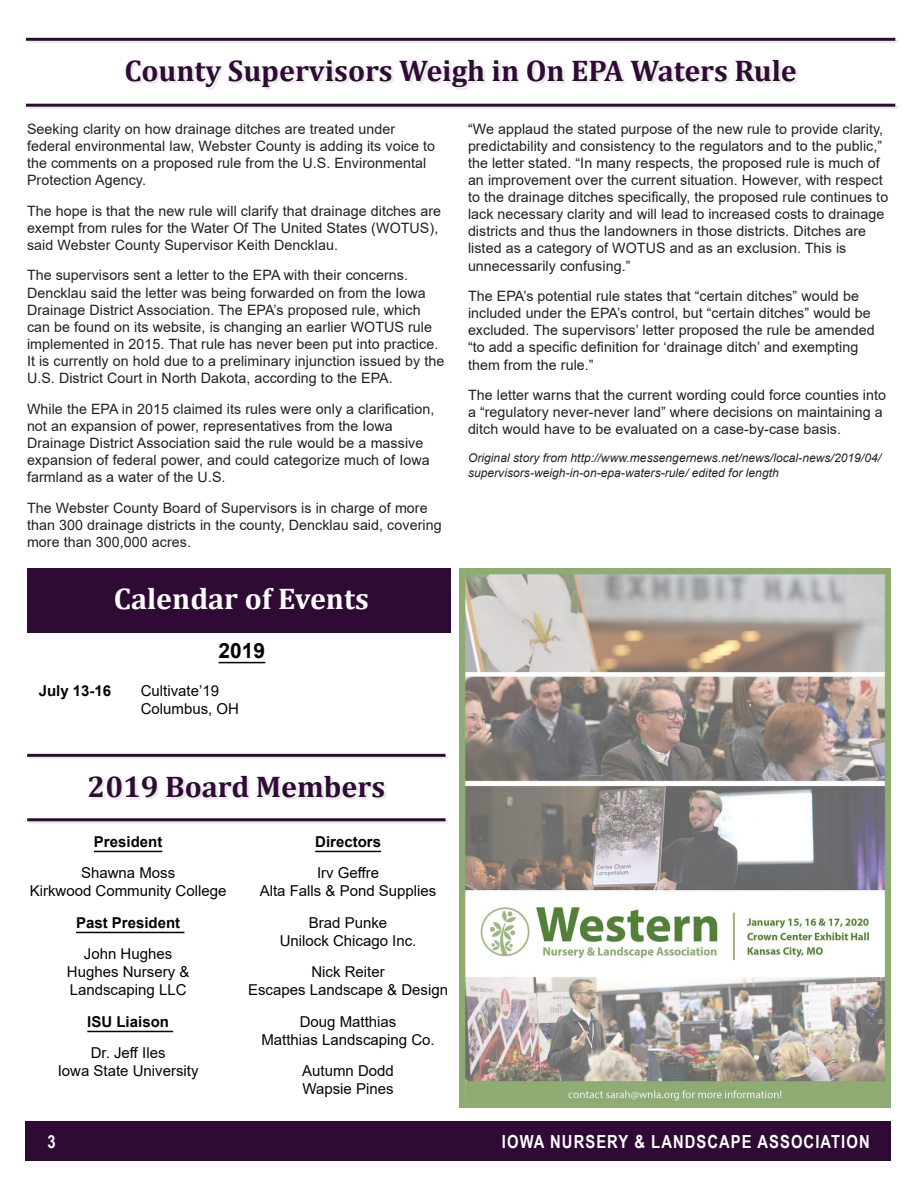
<style>
.page{position:relative;width:918px;height:1188px;background:#fff}
.page>*{position:absolute;margin:0;border:0;box-sizing:border-box;transform-origin:0 0}
.HEADING_1{font:700 30px "Cambria";color:#2f0a35}
.HEADING_1-2{font:700 30px "Cambria";color:#fff}
.Calendar_Header{font:700 21px "Arial";color:#040503}
.t1{font:700 18px "Arial Narrow";letter-spacing:.06em;color:#fff}
.Main_Paragraph{font:15px/18px "Arial";color:#040503;text-align:center}
.Main_Paragraph-2{font:700 15px "Arial";color:#040503}
.Main_Paragraph-3{font:14.25px/17.1px "Arial";letter-spacing:.005em;color:#231f20}
.Main_Paragraph-4{font:italic 12px/14.4px "Arial";letter-spacing:.005em;color:#231f20}
</style>
<div class="page">
<div style="left:26px;top:1121px;width:865px;height:40px;background:#2f0a35"></div>
<div style="left:27px;top:568px;width:424px;height:65px;background:#2f0a35"></div>
<hr style="left:219px;top:662px;width:46px;height:1px;background:#040503">
<div style="left:128px;top:62px;width:670px;height:28px;background:#231f20;opacity:.1"></div>
<hr style="left:28px;top:106px;width:870px;height:3px;background:#e9e9e9">
<hr style="left:26px;top:104px;width:869px;height:3px;background:#2f0a35">
<hr style="left:28px;top:40px;width:870px;height:3px;background:#e9e9e9">
<hr style="left:26px;top:38px;width:869px;height:3px;background:#2f0a35">
<hr style="left:94px;top:851px;width:68px;height:1px;background:#040503">
<hr style="left:76px;top:932px;width:108px;height:1px;background:#040503">
<hr style="left:87px;top:1031px;width:86px;height:1px;background:#040503">
<hr style="left:315px;top:851px;width:66px;height:1px;background:#040503">
<div style="left:91px;top:778px;width:295px;height:21px;background:#231f20;opacity:.1"></div>
<hr style="left:29px;top:820px;width:419px;height:3px;background:#231f20;opacity:.1">
<hr style="left:27px;top:818px;width:419px;height:3px;background:#2f0a35">
<hr style="left:29px;top:756px;width:419px;height:3px;background:#ecebeb">
<hr style="left:27px;top:754px;width:419px;height:3px;background:#2f0a35">
<img style="left:459px;top:568px;width:432px;height:540px">
<p class="HEADING_1" style="left:124px;top:50px;width:674px">County Supervisors Weigh in On EPA Waters Rule</p>
<p class="Main_Paragraph-3" style="left:27px;top:120px;width:410px">Seeking clarity on how drainage ditches are treated under federal environmental law, Webster County is adding its voice to the comments on a proposed rule from the U.S. Environmental Protection Agency.</p>
<p class="Main_Paragraph-3" style="left:27px;top:202px;width:416px">The hope is that the new rule will clarify that drainage ditches are exempt from rules for the Water Of The United States (WOTUS), said Webster County Supervisor Keith Dencklau.</p>
<p class="Main_Paragraph-3" style="left:27px;top:267px;width:419px">The supervisors sent a letter to the EPA with their concerns.<br>Dencklau said the letter was being forwarded on from the Iowa Drainage District Association. The EPA’s proposed rule, which can be found on its website, is changing an earlier WOTUS rule implemented in 2015. That rule has never been put into practice.<br>It is currently on hold due to a preliminary injunction issued by the U.S. District Court in North Dakota, according to the EPA.</p>
<p class="Main_Paragraph-3" style="left:27px;top:400px;width:409px">While the EPA in 2015 claimed its rules were only a clarification, not an expansion of power, representatives from the Iowa Drainage District Association said the rule would be a massive expansion of federal power, and could categorize much of Iowa farmland as a water of the U.S.</p>
<p class="Main_Paragraph-3" style="left:27px;top:499px;width:416px">The Webster County Board of Supervisors is in charge of more than 300 drainage districts in the county, Dencklau said, covering more than 300,000 acres.</p>
<p class="HEADING_1-2" style="left:114px;top:578px;width:257px">Calendar of Events</p>
<p class="Calendar_Header" style="left:219px;top:636px;width:48px">2019</p>
<p class="Main_Paragraph-2" style="left:39px;top:681px;width:74px">July 13-16</p>
<p class="Main_Paragraph" style="left:141px;top:682px;width:100px;text-align:left">Cultivate’19<br>Columbus, OH</p>
<p class="Main_Paragraph-3" style="left:468px;top:120px;width:422px">“We applaud the stated purpose of the new rule to provide clarity, predictability and consistency to the regulators and to the public,” the letter stated. “In many respects, the proposed rule is much of an improvement over the current situation. However, with respect to the drainage ditches specifically, the proposed rule continues to lack necessary clarity and will lead to increased costs to drainage districts and thus the landowners in those districts. Ditches are listed as a category of WOTUS and as an exclusion. This is unnecessarily confusing.”</p>
<p class="Main_Paragraph-3" style="left:468px;top:287px;width:408px">The EPA’s potential rule states that “certain ditches” would be included under the EPA’s control, but “certain ditches” would be excluded. The supervisors’ letter proposed the rule be amended “to add a specific definition for ‘drainage ditch’ and exempting them from the rule.”</p>
<p class="Main_Paragraph-3" style="left:468px;top:386px;width:420px">The letter warns that the current wording could force counties into a “regulatory never-never land” where decisions on maintaining a ditch would have to be evaluated on a case-by-case basis.</p>
<p class="Main_Paragraph-4" style="left:468px;top:451px;width:415px">Original story from http://www.messengernews.net/news/local-news/2019/04/ supervisors-weigh-in-on-epa-waters-rule/ edited for length</p>
<p class="HEADING_1" style="left:88px;top:766px;width:299px">2019 Board Members</p>
<p class="Main_Paragraph-2" style="left:94px;top:831px;width:70px">President</p>
<p class="Main_Paragraph" style="left:30px;top:864px;width:198px">Shawna Moss<br>Kirkwood Community College</p>
<p class="Main_Paragraph-2" style="left:76px;top:912px;width:106px">Past President</p>
<p class="Main_Paragraph" style="left:67px;top:945px;width:124px">John Hughes<br>Hughes Nursery &amp;<br>Landscaping LLC</p>
<p class="Main_Paragraph-2" style="left:87px;top:1011px;width:83px">ISU Liaison</p>
<p class="Main_Paragraph" style="left:58px;top:1044px;width:142px">Dr. Jeff Iles<br>Iowa State University</p>
<p class="Main_Paragraph-2" style="left:315px;top:831px;width:67px">Directors</p>
<p class="Main_Paragraph" style="left:260px;top:864px;width:178px">Irv Geffre<br>Alta Falls &amp; Pond Supplies</p>
<p class="Main_Paragraph" style="left:280px;top:914px;width:138px">Brad Punke<br>Unilock Chicago Inc.</p>
<p class="Main_Paragraph" style="left:248px;top:963px;width:202px">Nick Reiter<br>Escapes Landscape &amp; Design</p>
<p class="Main_Paragraph" style="left:261px;top:1013px;width:175px">Doug Matthias<br>Matthias Landscaping Co.</p>
<p class="Main_Paragraph" style="left:302px;top:1062px;width:93px;text-align:left">Autumn Dodd<br>Wapsie Pines</p>
<p class="t1" style="left:48px;top:1128px;width:10px">3</p>
<p class="t1" style="left:502px;top:1128px;width:369px">IOWA NURSERY &amp; LANDSCAPE ASSOCIATION</p>
</div>
